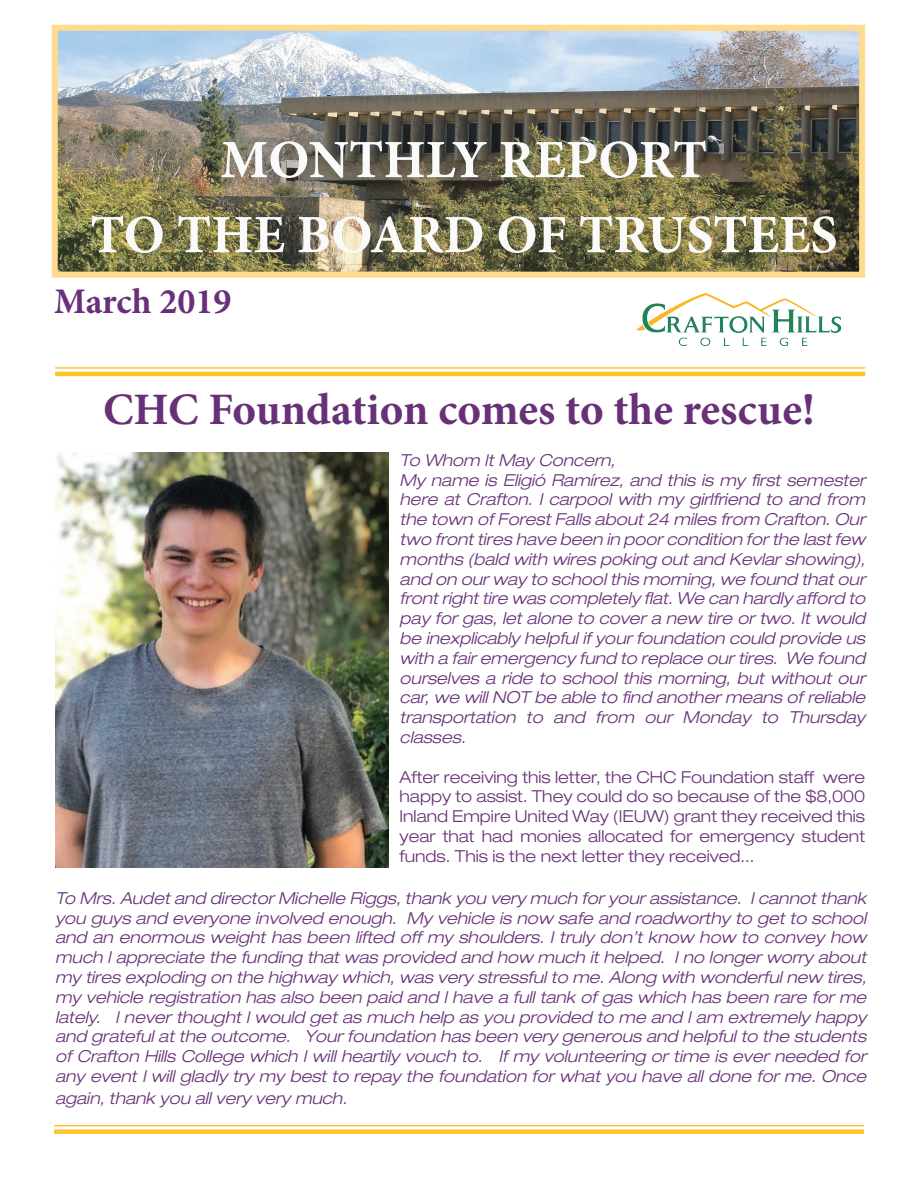
<style>
.page{position:relative;width:918px;height:1188px;background:#fff}
.page>*{position:absolute;margin:0;border:0;box-sizing:border-box;transform-origin:0 0}
.t1{font:700 54px/75px "Minion Pro";color:#fafafa;text-align:center}
.t2{font:700 45px "Minion Pro";color:#683078}
.t3{font:700 36px "Minion Pro";color:#683078}
.t4{font:italic 300 expanded 16.5px/19.8px "Helvetica Neue";color:#683078}
.t5{font:300 expanded 16.5px/19.8px "Helvetica Neue";color:#683078;text-align:justify}
</style>
<div class="page">
<img style="left:59px;top:32px;width:799px;height:239px">
<div style="left:52px;top:25px;width:813px;height:253px;border:6px solid #fed884"></div>
<hr style="left:55px;top:367px;width:810px;height:2px;background:#fec52f">
<hr style="left:55px;top:372px;width:810px;height:4px;background:#fec52f">
<hr style="left:54px;top:1125px;width:810px;height:2px;background:#fec52f">
<hr style="left:54px;top:1130px;width:810px;height:4px;background:#fec52f">
<img style="left:636px;top:293px;width:204px;height:53px">
<img style="left:55px;top:453px;width:334px;height:415px">
<h1 class="t1" style="left:90px;top:122px;width:749px">MONTHLY REPORT<br>TO THE BOARD OF TRUSTEES</h1>
<h3 class="t3" style="left:54px;top:276px;width:179px">March 2019</h3>
<h2 class="t2" style="left:103px;top:378px;width:713px">CHC Foundation comes to the rescue!</h2>
<p class="t4" style="left:400px;top:450px;width:467px">To Whom It May Concern,<br>My name is Eligió Ramírez, and this is my first semester here at Crafton. I carpool with my girlfriend to and from the town of Forest Falls about 24 miles from Crafton. Our two front tires have been in poor condition for the last few months (bald with wires poking out and Kevlar showing), and on our way to school this morning, we found that our front right tire was completely flat. We can hardly afford to pay for gas, let alone to cover a new tire or two. It would be inexplicably helpful if your foundation could provide us with a fair emergency fund to replace our tires. We found ourselves a ride to school this morning, but without our car, we will NOT be able to find another means of reliable transportation to and from our Monday to Thursday classes.</p>
<p class="t5" style="left:400px;top:767px;width:467px">After receiving this letter, the CHC Foundation staff were happy to assist. They could do so because of the $8,000<br>Inland Empire United Way (IEUW) grant they received this year that had monies allocated for emergency student funds. This is the next letter they received...</p>
<p class="t4" style="left:55px;top:888px;width:813px;text-align:justify">To Mrs. Audet and director Michelle Riggs, thank you very much for your assistance. I cannot thank you guys and everyone involved enough. My vehicle is now safe and roadworthy to get to school and an enormous weight has been lifted off my shoulders. I truly don’t know how to convey how much I appreciate the funding that was provided and how much it helped. I no longer worry about my tires exploding on the highway which, was very stressful to me. Along with wonderful new tires, my vehicle registration has also been paid and I have a full tank of gas which has been rare for me lately. I never thought I would get as much help as you provided to me and I am extremely happy and grateful at the outcome. Your foundation has been very generous and helpful to the students of Crafton Hills College which I will heartily vouch to. If my volunteering or time is ever needed for any event I will gladly try my best to repay the foundation for what you have all done for me. Once</p>
<p class="t4" style="left:55px;top:1088px;width:293px">again, thank you all very very much.</p>
</div>
